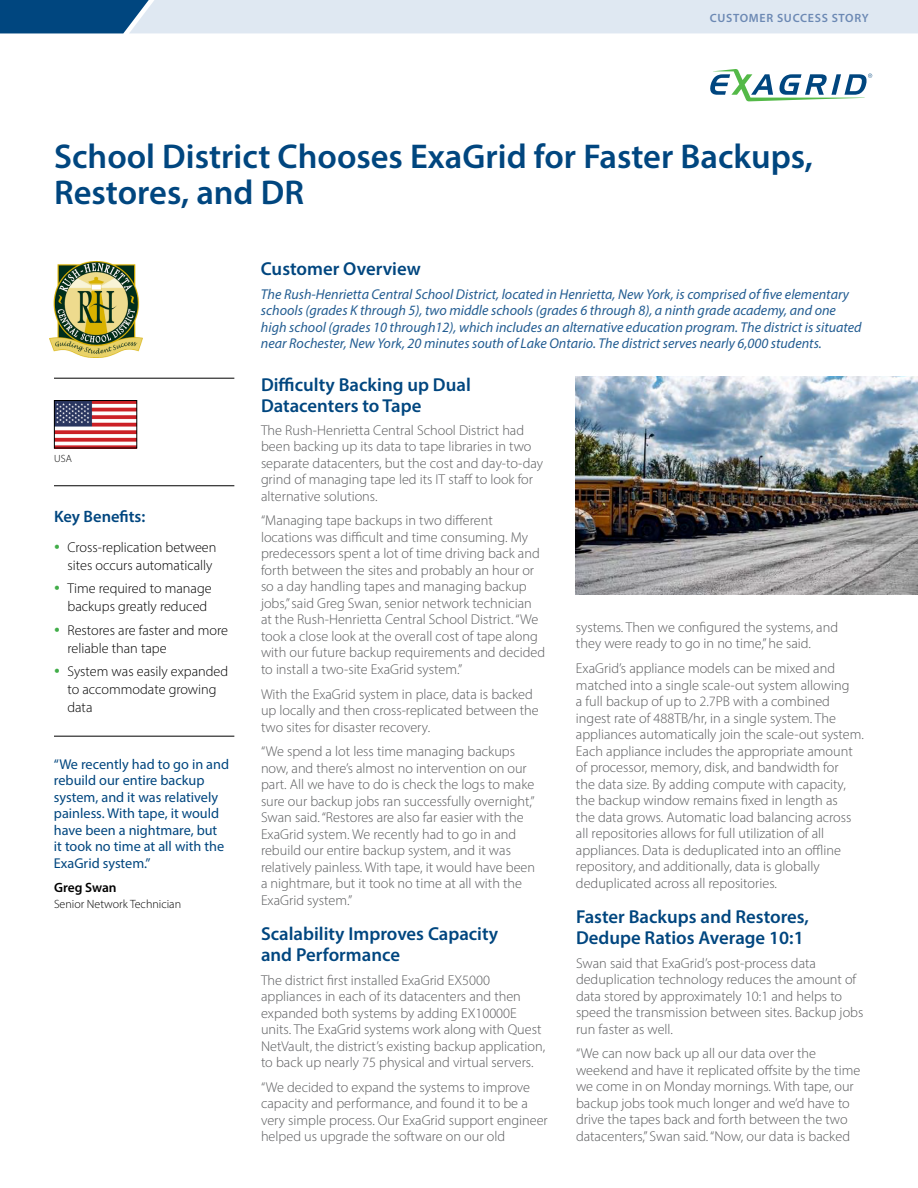
<style>
.page{position:relative;width:918px;height:1188px;background:#fff}
.page>*{position:absolute;margin:0;border:0;box-sizing:border-box;transform-origin:0 0}
.t1{font:600 34.5px/36px "Myriad Pro";color:#00467f}
.t2{font:600 18.75px/21px "Myriad Pro";color:#00467f}
.t3{font:600 16.5px "Myriad Pro";color:#00467f}
.t4{font:300 14.25px/16.5px "Myriad Pro";color:#58595b}
.t5{font:italic 14.25px/16.5px "Myriad Pro";color:#235d92}
.t6{font:300 14.25px/18px "Myriad Pro";color:#000}
.t7{font:14.25px/16.5px "Myriad Pro";color:#00467f}
.t8{font:600 13.5px "Myriad Pro";letter-spacing:-.005em;color:#000}
.t9{font:300 12px "Myriad Pro";color:#000}
.t10{font:600 12px "Myriad Pro";letter-spacing:.06em;color:#6c89b4}
.t11{font:300 10.5px "Myriad Pro";color:#000}
</style>
<div class="page">
<svg style="left:0;top:0;width:918px;height:33px;background:#bed0e0"></svg>
<svg style="left:710px;top:69px;width:162px;height:33px"></svg>
<img style="left:50px;top:261px;width:92px;height:97px">
<img style="left:576px;top:377px;width:342px;height:217px">
<img style="left:56px;top:402px;width:79px;height:44px">
<div style="left:54px;top:400px;width:83px;height:48px;border:1px solid #000"></div>
<hr style="left:54px;top:486px;width:180px;height:1px;background:#000">
<hr style="left:54px;top:736px;width:180px;height:1px;background:#000">
<hr style="left:54px;top:378px;width:180px;height:1px;background:#000">
<p class="t10" style="left:710px;top:10px;width:161px">CUSTOMER SUCCESS STORY</p>
<h1 class="t1" style="left:54px;top:138px;width:761px">School District Chooses ExaGrid for Faster Backups,<br>Restores, and DR</h1>
<p class="t11" style="left:54px;top:452px;width:20px">USA</p>
<p class="t3" style="left:54px;top:506px;width:93px">Key Benefits:</p>
<p class="t6" style="left:67px;top:538px;width:150px">Cross-replication between sites occurs automatically</p>
<p class="t6" style="left:67px;top:579px;width:146px">Time required to manage backups greatly reduced</p>
<p class="t6" style="left:67px;top:621px;width:162px">Restores are faster and more reliable than tape</p>
<p class="t6" style="left:67px;top:662px;width:162px">System was easily expanded to accommodate growing data</p>
<p class="t7" style="left:54px;top:755px;width:177px">“We recently had to go in and rebuild our entire backup system, and it was relatively painless. With tape, it would have been a nightmare, but<br>it took no time at all with the<br>ExaGrid system.”</p>
<p class="t8" style="left:54px;top:879px;width:64px">Greg Swan</p>
<p class="t9" style="left:54px;top:896px;width:129px">Senior Network Technician</p>
<h2 class="t2" style="left:261px;top:258px;width:161px">Customer Overview</h2>
<p class="t5" style="left:261px;top:285px;width:602px">The Rush-Henrietta Central School District, located in Henrietta, New York, is comprised of five elementary schools (grades K through 5), two middle schools (grades 6 through 8), a ninth grade academy, and one high school (grades 10 through12), which includes an alternative education program. The district is situated near Rochester, New York, 20 minutes south of Lake Ontario. The district serves nearly 6,000 students.</p>
<h2 class="t2" style="left:261px;top:373px;width:211px">Difficulty Backing up Dual<br>Datacenters to Tape</h2>
<p class="t4" style="left:261px;top:422px;width:284px">The Rush-Henrietta Central School District had been backing up its data to tape libraries in two separate datacenters, but the cost and day-to-day grind of managing tape led its IT staff to look for alternative solutions.</p>
<p class="t4" style="left:261px;top:512px;width:286px">“Managing tape backups in two different locations was difficult and time consuming. My predecessors spent a lot of time driving back and forth between the sites and probably an hour or so a day handling tapes and managing backup jobs,” said Greg Swan, senior network technician at the Rush-Henrietta Central School District. “We took a close look at the overall cost of tape along with our future backup requirements and decided to install a two-site ExaGrid system.”</p>
<p class="t4" style="left:261px;top:685px;width:279px">With the ExaGrid system in place, data is backed up locally and then cross-replicated between the two sites for disaster recovery.</p>
<p class="t4" style="left:261px;top:743px;width:276px">“We spend a lot less time managing backups now, and there’s almost no intervention on our part. All we have to do is check the logs to make sure our backup jobs ran successfully overnight,” Swan said. “Restores are also far easier with the ExaGrid system. We recently had to go in and rebuild our entire backup system, and it was relatively painless. With tape, it would have been a nightmare, but it took no time at all with the ExaGrid system.”</p>
<h2 class="t2" style="left:261px;top:923px;width:239px">Scalability Improves Capacity and Performance</h2>
<p class="t4" style="left:261px;top:972px;width:286px">The district first installed ExaGrid EX5000 appliances in each of its datacenters and then expanded both systems by adding EX10000E units. The ExaGrid systems work along with Quest NetVault, the district’s existing backup application, to back up nearly 75 physical and virtual servers.</p>
<p class="t4" style="left:261px;top:1079px;width:288px">“We decided to expand the systems to improve capacity and performance, and found it to be a very simple process. Our ExaGrid support engineer helped us upgrade the software on our old</p>
<p class="t4" style="left:576px;top:619px;width:264px">systems. Then we configured the systems, and they were ready to go in no time,” he said.</p>
<p class="t4" style="left:576px;top:660px;width:290px">ExaGrid’s appliance models can be mixed and matched into a single scale-out system allowing<br>a full backup of up to 2.7PB with a combined ingest rate of 488TB/hr, in a single system. The appliances automatically join the scale-out system.<br>Each appliance includes the appropriate amount of processor, memory, disk, and bandwidth for<br>the data size. By adding compute with capacity, the backup window remains fixed in length as<br>the data grows. Automatic load balancing across all repositories allows for full utilization of all appliances. Data is deduplicated into an offline repository, and additionally, data is globally deduplicated across all repositories.</p>
<h2 class="t2" style="left:576px;top:906px;width:234px">Faster Backups and Restores,<br>Dedupe Ratios Average 10:1</h2>
<p class="t4" style="left:576px;top:955px;width:289px">Swan said that ExaGrid’s post-process data deduplication technology reduces the amount of data stored by approximately 10:1 and helps to speed the transmission between sites. Backup jobs run faster as well.</p>
<p class="t4" style="left:576px;top:1045px;width:286px">“We can now back up all our data over the weekend and have it replicated offsite by the time we come in on Monday mornings. With tape, our backup jobs took much longer and we’d have to drive the tapes back and forth between the two datacenters,” Swan said. “Now, our data is backed</p>
</div>
